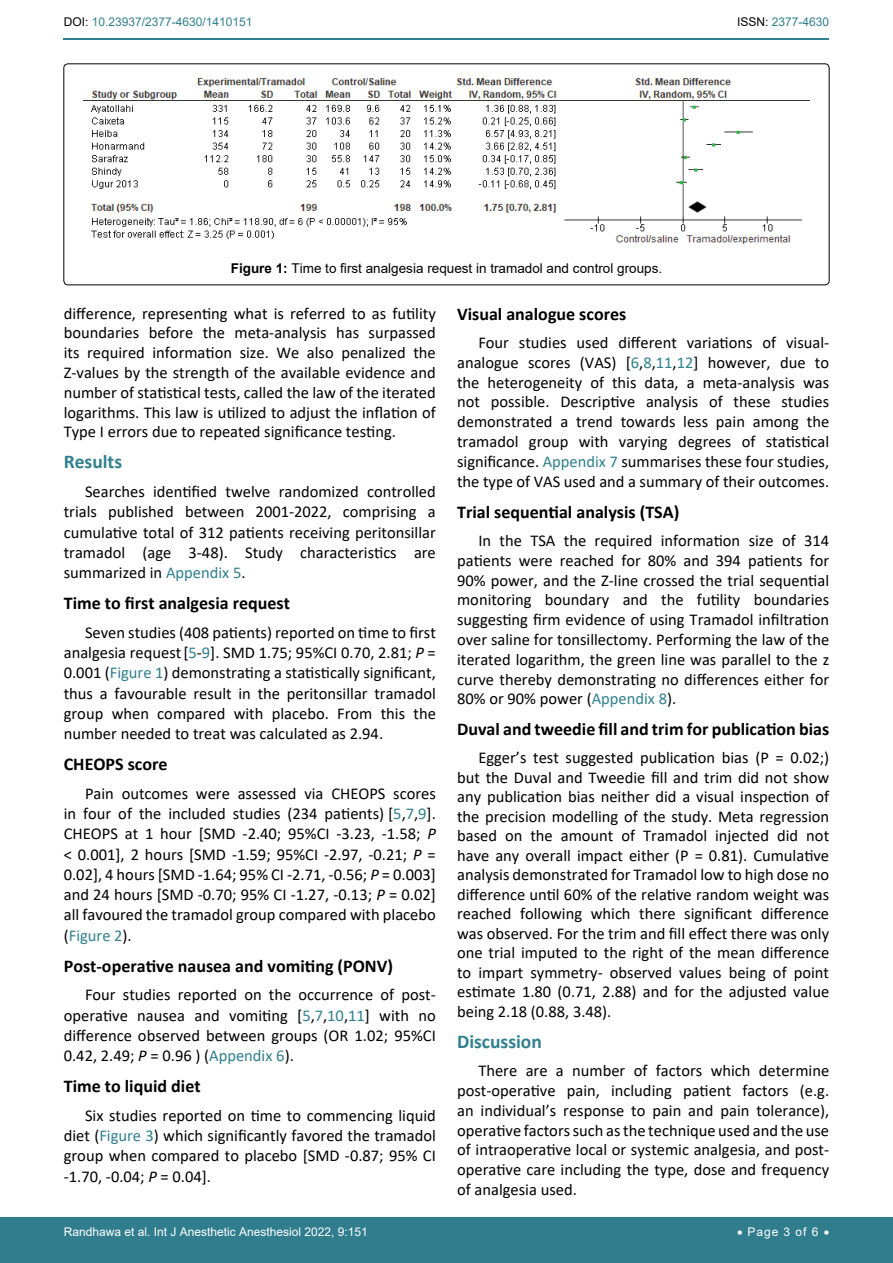
<style>
.page{position:relative;width:893px;height:1263px;background:#fff}
.page>*{position:absolute;margin:0;border:0;box-sizing:border-box;transform-origin:0 0}
.t1{font:700 19.5px "Calibri";color:#30808d}
.t2{font:700 18px "Calibri";color:#000}
.t3{font:16.5px/19.8px "Calibri";color:#000;text-align:justify}
.t4{font:13.5px "Arial";color:#000}
.t5{font:12px "Arial";color:#fff}
.t6{font:12px "Arial";color:#30808d}
.s1{color:#000}
.s2{font-weight:700}
.s3{color:#30808d}
.s4{font-style:italic}
</style>
<div class="page">
<div style="left:0;top:1217px;width:893px;height:46px;background:#307d8d"></div>
<hr style="left:64px;top:38px;width:765px;height:2px;background:#30808d">
<div style="left:64px;top:64px;width:765px;height:221px;border:1px solid #000;border-radius:4px"></div>
<img style="left:83px;top:78px;width:727px;height:166px">
<p class="t6" style="left:64px;top:14px;width:190px"><span class="s1">DOI:</span> 10.23937/2377-4630/1410151</p>
<p class="t6" style="left:737px;top:14px;width:94px"><span class="s1">ISSN:</span> 2377-4630</p>
<p class="t4" style="left:231px;top:259px;width:433px"><span class="s2">Figure 1:</span> Time to first analgesia request in tramadol and control groups.</p>
<p class="t3" style="left:64px;top:303px;width:374px">difference, representing what is referred to as futility boundaries before the meta-analysis has surpassed its required information size. We also penalized the Z-values by the strength of the available evidence and number of statistical tests, called the law of the iterated logarithms. This law is utilized to adjust the inflation of Type I errors due to repeated significance testing.</p>
<p class="t1" style="left:64px;top:448px;width:60px">Results</p>
<p class="t3" style="left:64px;top:481px;width:374px;line-height:20.2px;text-indent:21px">Searches identified twelve randomized controlled trials published between 2001-2022, comprising a cumulative total of 312 patients receiving peritonsillar tramadol (age 3-48). Study characteristics are summarized in <span class="s3">Appendix 5</span>.</p>
<p class="t2" style="left:64px;top:590px;width:228px">Time to first analgesia request</p>
<p class="t3" style="left:64px;top:622px;width:374px;line-height:20.2px;text-indent:21px">Seven studies (408 patients) reported on time to first analgesia request[<span class="s3">5</span>-<span class="s3">9</span>]. SMD 1.75; 95%CI 0.70, 2.81; <span class="s4">P</span> = 0.001 (<span class="s3">Figure 1</span>) demonstrating a statistically significant, thus a favourable result in the peritonsillar tramadol group when compared with placebo. From this the number needed to treat was calculated as 2.94.</p>
<p class="t2" style="left:64px;top:751px;width:105px">CHEOPS score</p>
<p class="t3" style="left:64px;top:783px;width:374px;line-height:20.2px;text-indent:21px">Pain outcomes were assessed via CHEOPS scores in four of the included studies (234 patients) [<span class="s3">5</span>,<span class="s3">7</span>,<span class="s3">9</span>].<br>CHEOPS at 1 hour [SMD -2.40; 95%CI -3.23, -1.58; <span class="s4">P </span>&lt; 0.001], 2 hours [SMD -1.59; 95%CI -2.97, -0.21; <span class="s4">P</span> = 0.02], 4 hours [SMD -1.64; 95% CI -2.71, -0.56; <span class="s4">P</span> = 0.003] and 24 hours [SMD -0.70; 95% CI -1.27, -0.13; <span class="s4">P</span> = 0.02] all favoured the tramadol group compared with placebo (<span class="s3">Figure 2</span>).</p>
<p class="t2" style="left:64px;top:953px;width:331px">Post-operative nausea and vomiting (PONV)</p>
<p class="t3" style="left:64px;top:984px;width:374px;line-height:20.2px;text-indent:21px">Four studies reported on the occurrence of post&shy;operative nausea and vomiting [<span class="s3">5</span>,<span class="s3">7</span>,<span class="s3">10</span>,<span class="s3">11</span>] with no difference observed between groups (OR 1.02; 95%CI 0.42, 2.49; <span class="s4">P</span> = 0.96 ) (<span class="s3">Appendix 6</span>).</p>
<p class="t2" style="left:64px;top:1073px;width:138px">Time to liquid diet</p>
<p class="t3" style="left:64px;top:1105px;width:374px;line-height:20.2px;text-indent:21px">Six studies reported on time to commencing liquid diet (<span class="s3">Figure 3</span>) which significantly favored the tramadol group when compared to placebo [SMD -0.87; 95% CI -1.70, -0.04; <span class="s4">P</span> = 0.04].</p>
<p class="t2" style="left:457px;top:301px;width:171px">Visual analogue scores</p>
<p class="t3" style="left:457px;top:332px;width:374px;text-indent:21px">Four studies used different variations of visual&shy;analogue scores (VAS) [<span class="s3">6</span>,<span class="s3">8</span>,<span class="s3">11</span>,<span class="s3">12</span>] however, due to the heterogeneity of this data, a meta-analysis was not possible. Descriptive analysis of these studies demonstrated a trend towards less pain among the tramadol group with varying degrees of statistical significance. <span class="s3">Appendix 7</span> summarises these four studies, the type of VAS used and a summary of their outcomes.</p>
<p class="t2" style="left:457px;top:499px;width:224px">Trial sequential analysis (TSA)</p>
<p class="t3" style="left:457px;top:530px;width:374px;text-indent:21px">In the TSA the required information size of 314 patients were reached for 80% and 394 patients for 90% power, and the Z-line crossed the trial sequential monitoring boundary and the futility boundaries suggesting firm evidence of using Tramadol infiltration over saline for tonsillectomy. Performing the law of the iterated logarithm, the green line was parallel to the z curve thereby demonstrating no differences either for 80% or 90% power (<span class="s3">Appendix 8</span>).</p>
<p class="t2" style="left:457px;top:717px;width:374px">Duval and tweedie fill and trim for publication bias</p>
<p class="t3" style="left:457px;top:748px;width:374px;text-indent:21px">Egger’s test suggested publication bias (P = 0.02;) but the Duval and Tweedie fill and trim did not show any publication bias neither did a visual inspection of the precision modelling of the study. Meta regression based on the amount of Tramadol injected did not have any overall impact either (P = 0.81). Cumulative analysis demonstrated for Tramadol low to high dose no difference until 60% of the relative random weight was reached following which there significant difference was observed. For the trim and fill effect there was only one trial imputed to the right of the mean difference to impart symmetry- observed values being of point estimate 1.80 (0.71, 2.88) and for the adjusted value being 2.18 (0.88, 3.48).</p>
<p class="t1" style="left:457px;top:1028px;width:86px">Discussion</p>
<p class="t3" style="left:457px;top:1060px;width:374px;text-indent:21px">There are a number of factors which determine post-operative pain, including patient factors (e.g. an individual’s response to pain and pain tolerance), operative factors such as the technique used and the use of intraoperative local or systemic analgesia, and post&shy;operative care including the type, dose and frequency of analgesia used.</p>
<p class="t5" style="left:64px;top:1223px;width:306px">Randhawa et al. Int J Anesthetic Anesthesiol 2022, 9:151</p>
<p class="t5" style="left:737px;top:1223px;width:94px">• Page 3 of 6 •</p>
</div>
